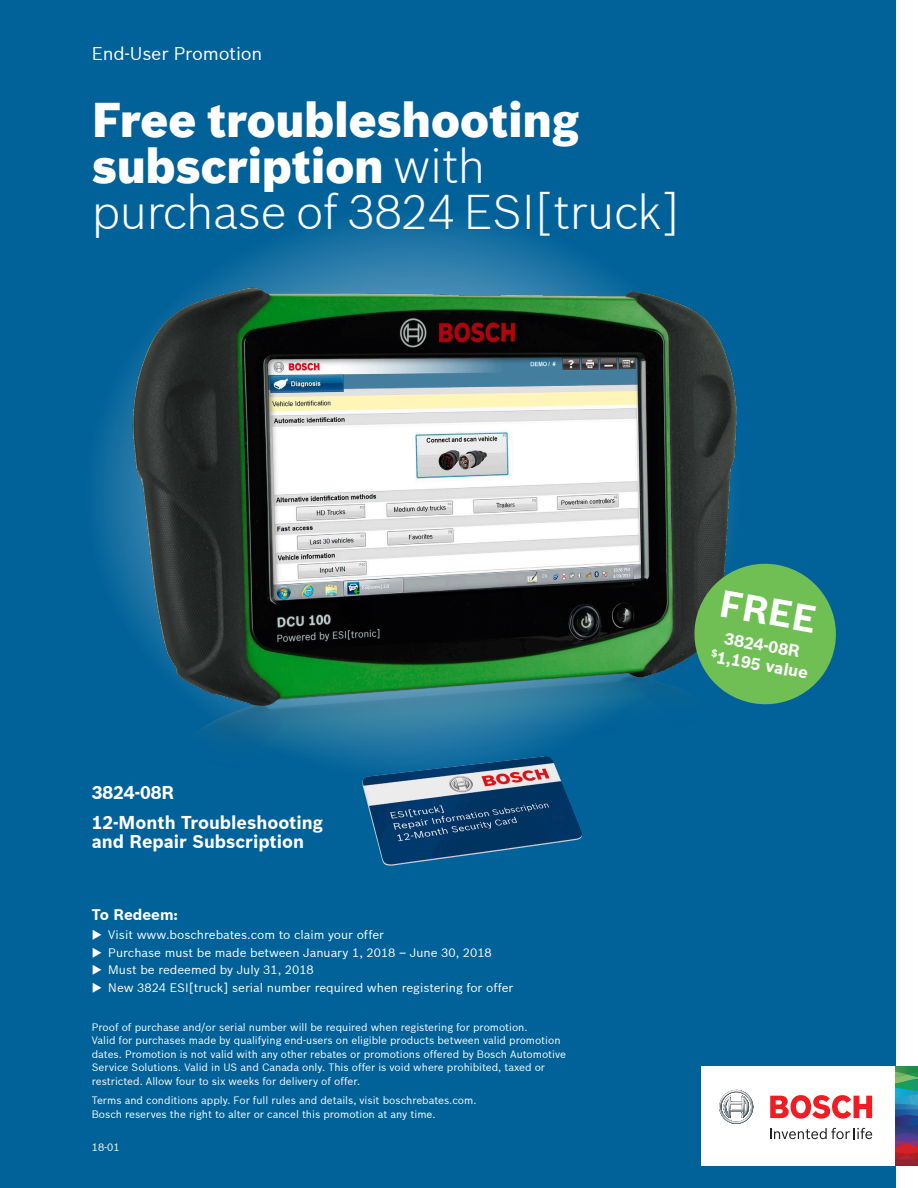
<style>
.page{position:relative;width:918px;height:1188px;background:#fff}
.page>*{position:absolute;margin:0;border:0;box-sizing:border-box;transform-origin:0 0}
.Headline_Black_48pt{font:900 47.55px/45.9px "Bosch Sans";letter-spacing:-.01em;color:#fff}
.t1{font:700 37.2px "Bosch Sans";color:#fff}
.t2{font:700 18.15px/19.8px "Bosch Sans";color:#fff}
.Headline_Black_48pt-2{font:18px "Bosch Sans";letter-spacing:-.01em;color:#fff}
.t3{font:700 16.5px/19.5px "Bosch Sans";color:#fff;text-align:center}
.t4{font:700 15px "Bosch Sans";color:#fff}
.t5{font:12px "Bosch Sans";color:#fff}
.t6{font:10.5px/13.5px "Bosch Sans";color:#fff}
.s1{font-weight:300}
</style>
<div class="page">
<div style="left:0;top:0;width:895px;height:1188px;background:#006299"></div>
<svg style="left:84px;top:207px;width:658px;height:573px;fill:#0f6b9f"></svg>
<svg style="left:895px;top:1066px;width:23px;height:99px;background:#4f6277"></svg>
<div style="left:701px;top:1066px;width:194px;height:99px;background:#fff"></div>
<svg style="left:719px;top:1090px;width:35px;height:34px"></svg>
<svg style="left:770px;top:1128px;width:102px;height:11px"></svg>
<svg style="left:770px;top:1095px;width:102px;height:24px"></svg>
<img style="left:376px;top:837px;width:206px;height:29px">
<img style="left:116px;top:265px;width:626px;height:572px">
<svg style="left:689px;top:558px;width:147px;height:152px"></svg>
<p class="Headline_Black_48pt-2" style="left:92px;top:43px;width:172px">End-User Promotion</p>
<p class="Headline_Black_48pt" style="left:92px;top:97px;width:590px">Free troubleshooting subscription <span class="s1">with purchase of 3824 ESI[truck]</span></p>
<p class="t2" style="left:92px;top:783px;width:84px">3824-08R</p>
<p class="t2" style="left:92px;top:812px;width:233px">12-Month Troubleshooting and Repair Subscription</p>
<p class="t4" style="left:92px;top:906px;width:88px">To Redeem:</p>
<p class="t5" style="left:92px;top:927px;width:294px">◆ Visit www.boschrebates.com to claim your offer</p>
<p class="t5" style="left:92px;top:945px;width:402px">◆ Purchase must be made between January 1, 2018 – June 30, 2018</p>
<p class="t5" style="left:92px;top:962px;width:224px">◆ Must be redeemed by July 31, 2018</p>
<p class="t5" style="left:92px;top:980px;width:423px">◆ New 3824 ESI[truck] serial number required when registering for offer</p>
<p class="t6" style="left:92px;top:1020px;width:476px">Proof of purchase and/or serial number will be required when registering for promotion.<br>Valid for purchases made by qualifying end-users on eligible products between valid promotion dates. Promotion is not valid with any other rebates or promotions offered by Bosch Automotive Service Solutions. Valid in US and Canada only. This offer is void where prohibited, taxed or restricted. Allow four to six weeks for delivery of offer.</p>
<p class="t6" style="left:92px;top:1093px;width:386px">Terms and conditions apply. For full rules and details, visit boschrebates.com.<br>Bosch reserves the right to alter or cancel this promotion at any time.</p>
<p class="t6" style="left:92px;top:1140px;width:29px">18-01</p>
<p class="t1" style="left:724px;top:580px;width:99px;rotate:10deg">FREE</p>
<p class="t3" style="left:716px;top:627px;width:100px;rotate:10deg">3824-08R <sup>$</sup>1,195 value</p>
</div>
